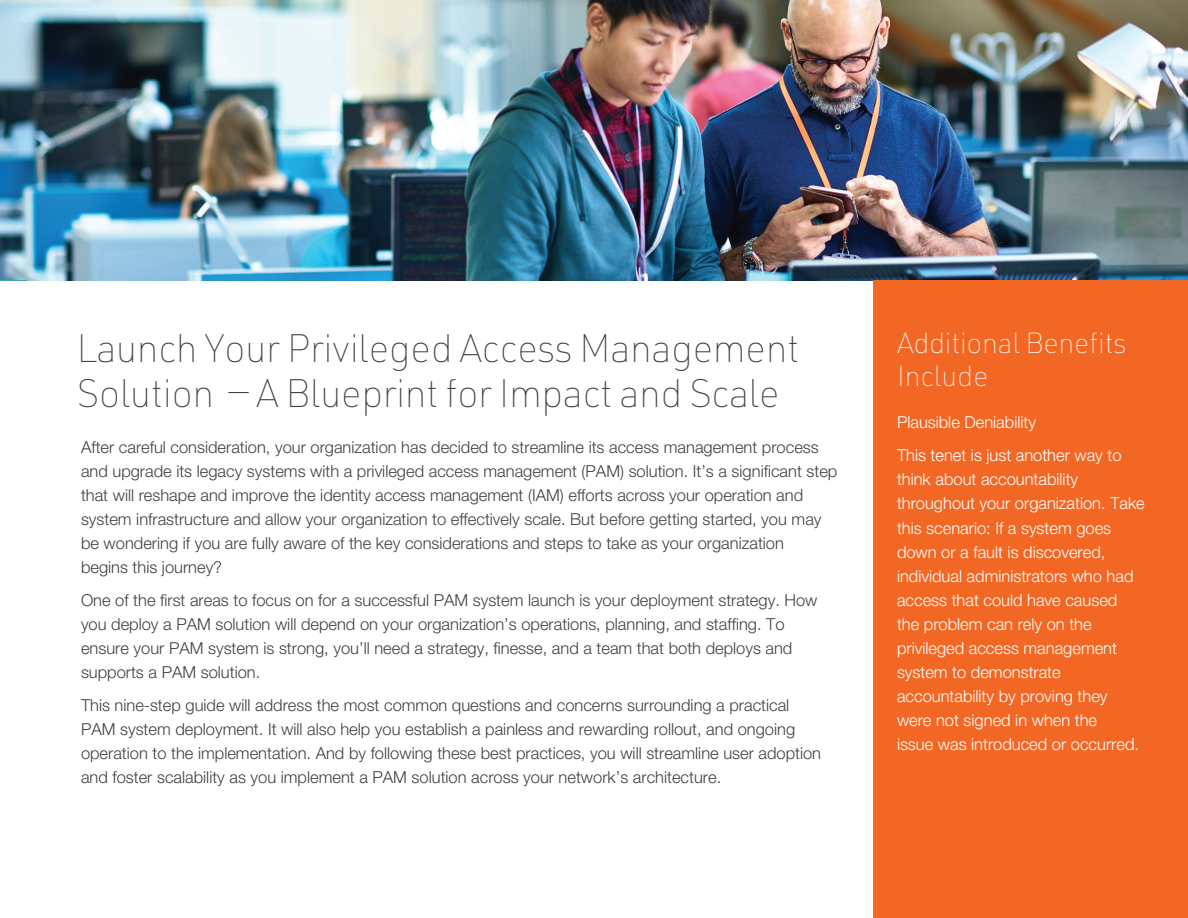
<style>
.page{position:relative;width:1188px;height:918px;background:#fff}
.page>*{position:absolute;margin:0;border:0;box-sizing:border-box;transform-origin:0 0}
.t1{font:100 39px/45px "URWDIN";letter-spacing:-.015em;color:#414141}
.t2{font:100 28.5px/33px "URWDIN";letter-spacing:-.01em;color:#fff}
.t3{font:300 16.5px/24px "Helvetica Neue LT Std";color:#414141}
.t4{font:300 16.5px/24px "Helvetica Neue LT Std";color:#fff}
</style>
<div class="page">
<img style="left:0;top:0;width:1188px;height:280px">
<div style="left:873px;top:280px;width:315px;height:638px;background:#f36725"></div>
<h1 class="t1" style="left:76px;top:325px;width:725px">Launch Your Privileged Access Management<br>Solution — A Blueprint for Impact and Scale</h1>
<p class="t3" style="left:81px;top:435px;width:758px">After careful consideration, your organization has decided to streamline its access management process and upgrade its legacy systems with a privileged access management (PAM) solution. It’s a significant step that will reshape and improve the identity access management (IAM) efforts across your operation and system infrastructure and allow your organization to effectively scale. But before getting started, you may be wondering if you are fully aware of the key considerations and steps to take as your organization<br>begins this journey?</p>
<p class="t3" style="left:81px;top:588px;width:738px">One of the first areas to focus on for a successful PAM system launch is your deployment strategy. How you deploy a PAM solution will depend on your organization’s operations, planning, and staffing. To ensure your PAM system is strong, you’ll need a strategy, finesse, and a team that both deploys and supports a PAM solution.</p>
<p class="t3" style="left:81px;top:693px;width:742px">This nine-step guide will address the most common questions and concerns surrounding a practical PAM system deployment. It will also help you establish a painless and rewarding rollout, and ongoing operation to the implementation. And by following these best practices, you will streamline user adoption and foster scalability as you implement a PAM solution across your network’s architecture.</p>
<h2 class="t2" style="left:897px;top:326px;width:231px">Additional Benefits<br>Include</h2>
<p class="t4" style="left:897px;top:406px;width:226px;line-height:33px">Plausible Deniability<br>This tenet is just another way to</p>
<p class="t4" style="left:897px;top:467px;width:249px">think about accountability throughout your organization. Take this scenario: If a system goes down or a fault is discovered, individual administrators who had access that could have caused<br>the problem can rely on the privileged access management system to demonstrate accountability by proving they were not signed in when the<br>issue was introduced or occurred.</p>
</div>
